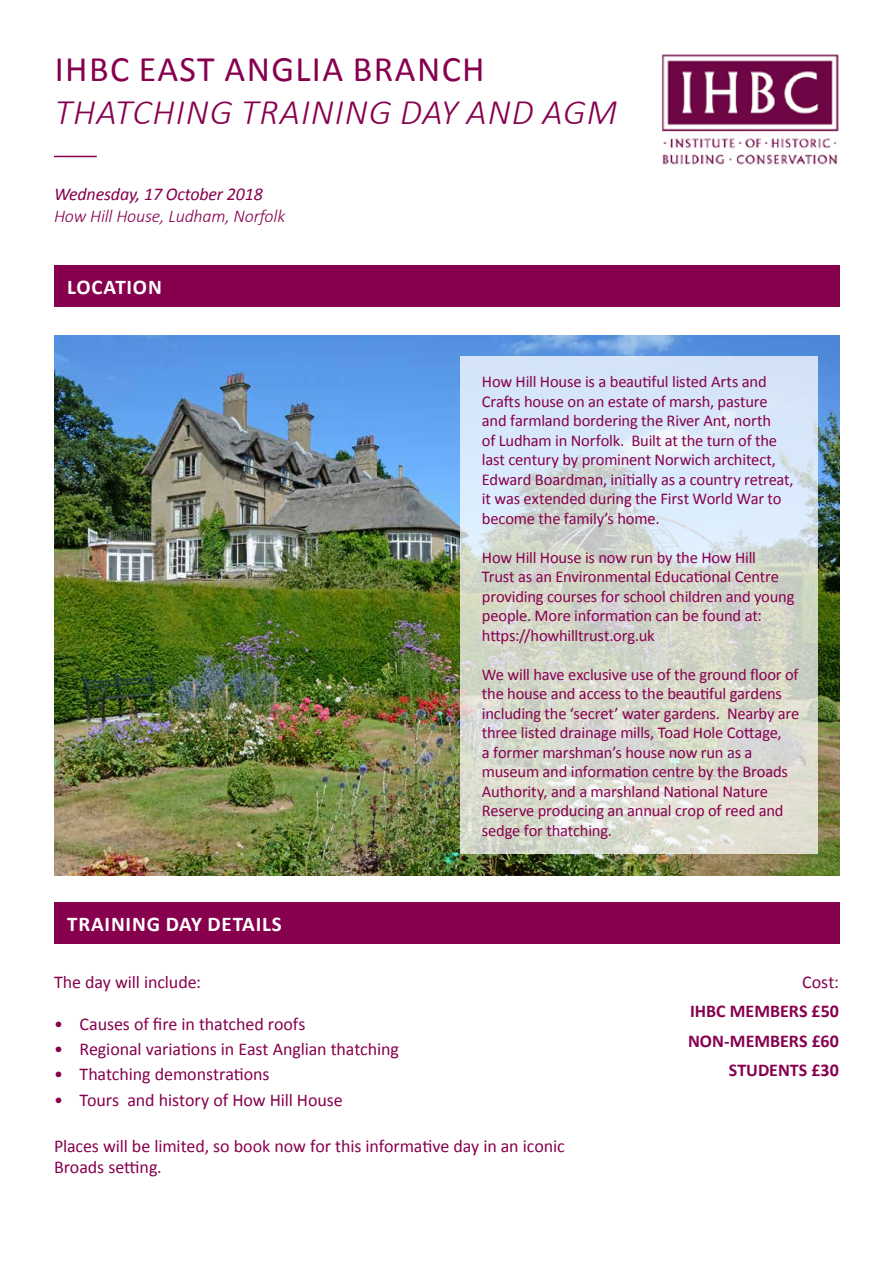
<style>
.page{position:relative;width:893px;height:1263px;background:#fff}
.page>*{position:absolute;margin:0;border:0;box-sizing:border-box;transform-origin:0 0}
.t1{font:italic 300 36px "Calibri";letter-spacing:.03em;color:#87004e}
.t2{font:36px "Calibri";letter-spacing:.04em;color:#87004e}
.t3{font:700 21px "Calibri";letter-spacing:.04em;color:#fff}
.t4{font:18px/21px "Calibri";letter-spacing:-.005em;color:#87004e}
.t5{font:700 18px/29.5px "Calibri";color:#87004e;text-align:right}
.t6{font:italic 300 18px "Calibri";letter-spacing:-.01em;color:#87004e}
.t7{font:italic 18px "Calibri";letter-spacing:-.01em;color:#87004e}
.t8{font:16.5px/19.5px "Calibri";letter-spacing:-.01em;color:#87004e}
</style>
<div class="page">
<img style="left:54px;top:335px;width:786px;height:540px">
<hr style="left:54px;top:156px;width:43px;height:1px;background:#87004e">
<img style="left:662px;top:54px;width:177px;height:111px">
<div style="left:54px;top:265px;width:786px;height:42px;background:#87004e"></div>
<div style="left:54px;top:902px;width:786px;height:42px;background:#87004e"></div>
<svg style="left:461px;top:357px;width:357px;height:497px;background:#d6dddb"></svg>
<h1 class="t2" style="left:55px;top:46px;width:431px">IHBC EAST ANGLIA BRANCH</h1>
<h1 class="t1" style="left:55px;top:90px;width:564px">THATCHING TRAINING DAY AND AGM</h1>
<p class="t7" style="left:54px;top:182px;width:210px">Wednesday, 17 October 2018</p>
<p class="t6" style="left:54px;top:205px;width:233px">How Hill House, Ludham, Norfolk</p>
<p class="t3" style="left:67px;top:273px;width:96px">LOCATION</p>
<p class="t3" style="left:67px;top:910px;width:216px">TRAINING DAY DETAILS</p>
<p class="t8" style="left:482px;top:372px;width:313px">How Hill House is a beautiful listed Arts and Crafts house on an estate of marsh, pasture and farmland bordering the River Ant, north<br>of Ludham in Norfolk. Built at the turn of the last century by prominent Norwich architect, Edward Boardman, initially as a country retreat, it was extended during the First World War to become the family’s home.</p>
<p class="t8" style="left:482px;top:548px;width:314px">How Hill House is now run by the How Hill<br>Trust as an Environmental Educational Centre providing courses for school children and young people. More information can be found at: https://howhilltrust.org.uk</p>
<p class="t8" style="left:482px;top:665px;width:319px">We will have exclusive use of the ground floor of the house and access to the beautiful gardens including the ‘secret’ water gardens. Nearby are three listed drainage mills, Toad Hole Cottage,<br>a former marshman’s house now run as a museum and information centre by the Broads Authority, and a marshland National Nature Reserve producing an annual crop of reed and sedge for thatching.</p>
<p class="t4" style="left:54px;top:971px;width:148px">The day will include:</p>
<p class="t4" style="left:54px;top:1013px;width:253px">• Causes of fire in thatched roofs</p>
<p class="t4" style="left:54px;top:1039px;width:346px">• Regional variations in East Anglian thatching</p>
<p class="t4" style="left:54px;top:1064px;width:217px">• Thatching demonstrations</p>
<p class="t4" style="left:54px;top:1089px;width:290px">• Tours and history of How Hill House</p>
<p class="t4" style="left:54px;top:1135px;width:512px">Places will be limited, so book now for this informative day in an iconic<br>Broads setting.</p>
<p class="t4" style="left:802px;top:971px;width:38px">Cost:</p>
<p class="t5" style="left:688px;top:997px;width:152px">IHBC MEMBERS £50<br>NON-MEMBERS £60<br>STUDENTS £30</p>
</div>
